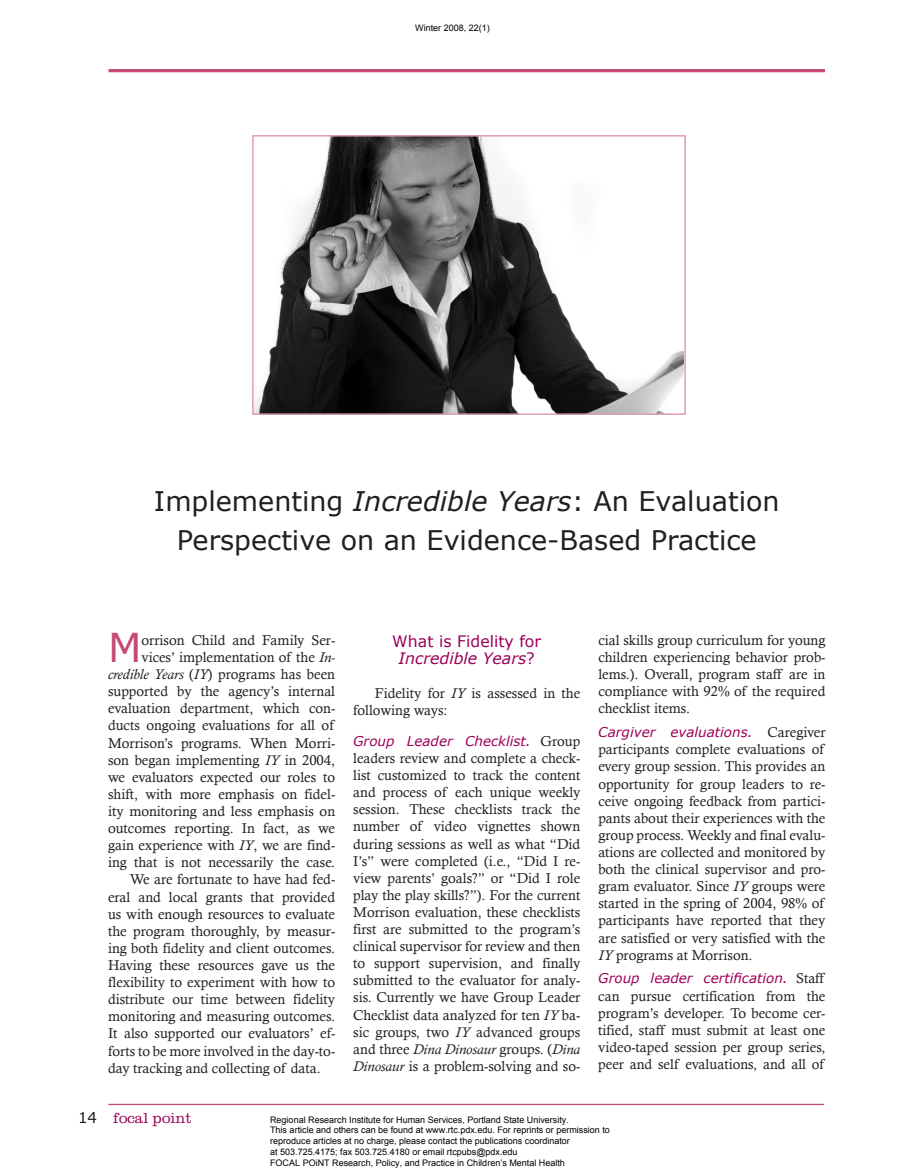
<style>
.page{position:relative;width:905px;height:1175px;background:#fff}
.page>*{position:absolute;margin:0;border:0;box-sizing:border-box;transform-origin:0 0}
.First_paragraph_of_a{font:39.75px "Verdana";color:#c64877}
.article_title{font:27px/39px "Verdana";color:#231f20;text-align:center}
.subheaders_and_autho{font:15.75px/17.1px "Verdana";color:#9c0159;text-align:center}
.t1{font:300 15px "Clarendon";color:#9c0159}
.Other_paragraphs_of{font:14.25px/17.1px "Calisto";color:#231f20;text-align:justify}
.First_paragraph_of_a-2{font:14.25px/17.1px "Calisto";color:#231f20;text-align:right}
.Other_paragraphs_of-2{font:italic 13.5px "Verdana";color:#9c0159}
.t2{font:9px/10.8px "Arial";color:#000}
.s1{font-style:italic}
.s2{font-family:"Calisto";font-style:normal;font-size:14.25px;color:#231f20}
.s3{font-family:"Verdana";font-weight:400;color:#231f20}
</style>
<div class="page">
<div style="left:109px;top:1104px;width:714px;height:1px;border:1px solid #c64877"></div>
<div style="left:108px;top:69px;width:717px;height:3px;border:2px solid #c64877"></div>
<img style="left:255px;top:138px;width:428px;height:274px">
<div style="left:252px;top:135px;width:434px;height:280px;border:2px solid #e09eb0"></div>
<p class="t2" style="left:415px;top:22px;width:76px">Winter 2008, 22(1)</p>
<p class="article_title" style="left:154px;top:481px;width:627px">Implementing <span class="s1">Incredible Years</span>: An Evaluation<br>Perspective on an Evidence-Based Practice</p>
<p class="First_paragraph_of_a" style="left:108px;top:622px;width:35px">M</p>
<p class="First_paragraph_of_a-2" style="left:108px;top:631px;width:229px">orrison Child and Family Ser&shy;vices’ implementation of the <span class="s1">In&shy;credible Years</span> (<span class="s1">IY</span>) programs has been supported by the agency’s internal evaluation department, which con&shy;ducts ongoing evaluations for all of Morrison’s programs. When Morri&shy;son began implementing <span class="s1">IY</span> in 2004, we evaluators expected our roles to shift, with more emphasis on fidel&shy;ity monitoring and less emphasis on outcomes reporting. In fact, as we gain experience with <span class="s1">IY</span>, we are find&shy;ing that is not necessarily the case.</p>
<p class="Other_paragraphs_of" style="left:108px;top:870px;width:229px;text-indent:22px">We are fortunate to have had fed&shy;eral and local grants that provided us with enough resources to evaluate the program thoroughly, by measur&shy;ing both fidelity and client outcomes.<br>Having these resources gave us the flexibility to experiment with how to distribute our time between fidelity monitoring and measuring outcomes.<br>It also supported our evaluators’ ef&shy;forts to be more involved in the day-to&shy;day tracking and collecting of data.</p>
<p class="subheaders_and_autho" style="left:392px;top:632px;width:150px">What is Fidelity for<br><span class="s1">Incredible Years</span>?</p>
<p class="Other_paragraphs_of" style="left:353px;top:684px;width:229px;text-indent:22px">Fidelity for <span class="s1">IY</span> is assessed in the following ways:</p>
<p class="Other_paragraphs_of-2" style="left:353px;top:732px;width:229px">Group Leader Checklist. <span class="s2">Group</span></p>
<p class="Other_paragraphs_of" style="left:353px;top:749px;width:229px">leaders review and complete a check&shy;list customized to track the content and process of each unique weekly session. These checklists track the number of video vignettes shown during sessions as well as what “Did I’s” were completed (i.e., “Did I re&shy;view parents’ goals?” or “Did I role play the play skills?”). For the current Morrison evaluation, these checklists first are submitted to the program’s clinical supervisor for review and then to support supervision, and finally submitted to the evaluator for analy&shy;sis. Currently we have Group Leader Checklist data analyzed for ten <span class="s1">IY</span> ba&shy;sic groups, two <span class="s1">IY</span> advanced groups and three <span class="s1">Dina Dinosaur</span> groups. (<span class="s1">Dina Dinosaur</span> is a problem-solving and so-</p>
<p class="Other_paragraphs_of" style="left:598px;top:631px;width:229px">cial skills group curriculum for young children experiencing behavior prob&shy;lems.). Overall, program staff are in compliance with 92% of the required checklist items.</p>
<p class="Other_paragraphs_of-2" style="left:598px;top:723px;width:228px">Cargiver evaluations. <span class="s2">Caregiver</span></p>
<p class="Other_paragraphs_of" style="left:598px;top:740px;width:229px">participants complete evaluations of every group session. This provides an opportunity for group leaders to re&shy;ceive ongoing feedback from partici&shy;pants about their experiences with the group process. Weekly and final evalu&shy;ations are collected and monitored by both the clinical supervisor and pro&shy;gram evaluator. Since <span class="s1">IY</span> groups were started in the spring of 2004, 98% of participants have reported that they are satisfied or very satisfied with the <span class="s1">IY</span> programs at Morrison.</p>
<p class="Other_paragraphs_of-2" style="left:598px;top:970px;width:227px">Group leader certification. <span class="s2">Staff</span></p>
<p class="Other_paragraphs_of" style="left:598px;top:987px;width:229px">can pursue certification from the program’s developer. To become cer&shy;tified, staff must submit at least one video-taped session per group series, peer and self evaluations, and all of</p>
<p class="t1" style="left:78px;top:1109px;width:115px"><span class="s3">1 4</span> focal point</p>
<p class="t2" style="left:270px;top:1114px;width:341px">Regional Research Institute for Human Services, Portland State University.<br>This article and others can be found at www.rtc.pdx.edu. For reprints or permission to reproduce articles at no charge, please contact the publications coordinator<br>at 503.725.4175; fax 503.725.4180 or email rtcpubs@pdx.edu<br>FOCAL POiNT Research, Policy, and Practice in Children’s Mental Health</p>
</div>
